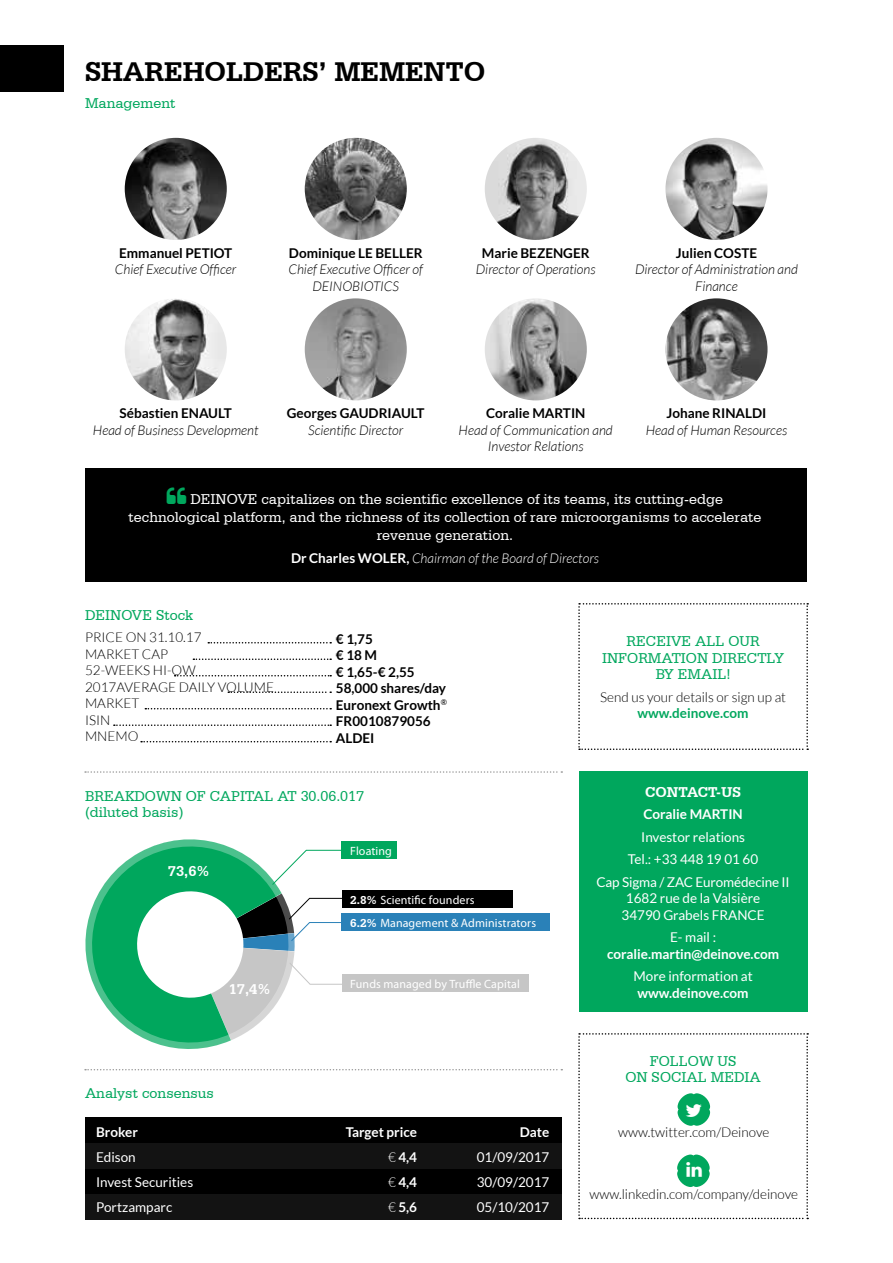
<style>
.page{position:relative;width:893px;height:1263px;background:#fff}
.page>*{position:absolute;margin:0;border:0;box-sizing:border-box;transform-origin:0 0}
.t1{font:700 28.5px "Serifa BT";color:#000}
.t2{font:15px "Serifa BT";color:#fff}
.t3{font:15px/16.5px "Serifa BT";color:#00a75d;text-align:center}
.t4{font:700 15px "Serifa BT";color:#fff}
.t5{font:italic 300 13.5px/16.5px "Lato";color:#000;text-align:center}
.t6{font:13.5px/25px "Lato";color:#fff;text-align:center}
.t7{font:700 13.5px/16.5px "Lato";color:#000}
.t8{font:300 13.5px/16.5px "Lato";color:#000}
.t9{font:700 13.5px/25px "Lato";color:#fff;text-align:justify}
.t10{font:italic 300 13.5px "Lato";color:#fff}
.t11{font:700 13.5px "Lato";color:#00a75d}
.t12{font:12px "Myriad Pro";letter-spacing:.01em;color:#fff}
.s1{font-weight:700;font-style:normal}
.s2{font-family:"Serifa BT";font-weight:700}
.s3{font-weight:300}
</style>
<div class="page">
<div style="left:85px;top:468px;width:721px;height:113px;background:#000"></div>
<div style="left:0;top:45px;width:64px;height:46px;background:#000"></div>
<div style="left:579px;top:772px;width:228px;height:240px;background:#00a75d"></div>
<svg style="left:578px;top:603px;width:230px;height:147px"></svg>
<svg style="left:208px;top:642px;width:123px;height:1px"></svg>
<svg style="left:193px;top:658px;width:138px;height:2px"></svg>
<svg style="left:175px;top:675px;width:156px;height:1px"></svg>
<svg style="left:228px;top:691px;width:103px;height:2px"></svg>
<svg style="left:145px;top:708px;width:186px;height:1px"></svg>
<svg style="left:114px;top:724px;width:217px;height:2px"></svg>
<svg style="left:141px;top:741px;width:190px;height:1px"></svg>
<svg style="left:85px;top:771px;width:477px;height:2px"></svg>
<svg style="left:85px;top:1069px;width:477px;height:1px"></svg>
<svg style="left:85px;top:839px;width:149px;height:210px"></svg>
<div style="left:342px;top:841px;width:55px;height:18px;background:#00a75d"></div>
<div style="left:342px;top:891px;width:170px;height:17px;background:#000"></div>
<div style="left:342px;top:975px;width:186px;height:17px;background:#c6c6c6"></div>
<div style="left:342px;top:914px;width:208px;height:17px;background:#2a81b8"></div>
<div style="left:85px;top:1117px;width:476px;height:102px;background:#000"></div>
<div style="left:85px;top:1143px;width:476px;height:25px;background:#131313"></div>
<div style="left:85px;top:1194px;width:476px;height:25px;background:#131313"></div>
<img style="left:125px;top:138px;width:102px;height:102px;border-radius:51px">
<img style="left:125px;top:298px;width:102px;height:102px;border-radius:50px">
<img style="left:305px;top:138px;width:102px;height:102px;border-radius:51px">
<img style="left:305px;top:298px;width:102px;height:102px">
<img style="left:485px;top:138px;width:102px;height:102px;border-radius:51px">
<img style="left:485px;top:298px;width:102px;height:102px;border-radius:51px">
<img style="left:665px;top:138px;width:102px;height:102px;border-radius:51px">
<img style="left:665px;top:298px;width:102px;height:102px;border-radius:51px">
<svg style="left:132px;top:849px;width:211px;height:191px"></svg>
<svg style="left:578px;top:1033px;width:230px;height:186px"></svg>
<h1 class="t1" style="left:85px;top:54px;width:402px">SHAREHOLDERS’ MEMENTO</h1>
<p class="t3" style="left:85px;top:95px;width:92px">Management</p>
<p class="t7" style="left:119px;top:244px;width:115px">Emmanuel PETIOT</p>
<p class="t5" style="left:115px;top:261px;width:123px">Chief Executive Officer</p>
<p class="t7" style="left:289px;top:244px;width:135px">Dominique LE BELLER</p>
<p class="t5" style="left:288px;top:261px;width:136px">Chief Executive Officer of<br>DEINOBIOTICS</p>
<p class="t7" style="left:482px;top:244px;width:109px">Marie BEZENGER</p>
<p class="t5" style="left:476px;top:261px;width:121px">Director of Operations</p>
<p class="t7" style="left:676px;top:244px;width:83px">Julien COSTE</p>
<p class="t5" style="left:635px;top:261px;width:165px">Director of Administration and<br>Finance</p>
<p class="t7" style="left:120px;top:405px;width:114px">Sébastien ENAULT</p>
<p class="t5" style="left:93px;top:422px;width:167px">Head of Business Development</p>
<p class="t7" style="left:287px;top:405px;width:139px">Georges GAUDRIAULT</p>
<p class="t5" style="left:308px;top:422px;width:97px">Scientific Director</p>
<p class="t7" style="left:486px;top:405px;width:101px">Coralie MARTIN</p>
<p class="t5" style="left:459px;top:422px;width:156px">Head of Communication and<br>Investor Relations</p>
<p class="t7" style="left:666px;top:405px;width:101px">Johane RINALDI</p>
<p class="t5" style="left:646px;top:422px;width:143px">Head of Human Resources</p>
<p class="t2" style="left:190px;top:490px;width:534px">DEINOVE capitalizes on the scientific excellence of its teams, its cutting-edge</p>
<p class="t2" style="left:128px;top:508px;width:635px">technological platform, and the richness of its collection of rare microorganisms to accelerate</p>
<p class="t2" style="left:377px;top:526px;width:138px">revenue generation.</p>
<p class="t10" style="left:291px;top:551px;width:310px"><span class="s1">Dr Charles WOLER,</span> Chairman of the Board of Directors</p>
<p class="t3" style="left:85px;top:606px;width:110px">DEINOVE Stock</p>
<p class="t8" style="left:85px;top:629px;width:191px">PRICE ON 31.10.17<br>MARKET CAP<br>52-WEEKS HI-OW<br>2017AVERAGE DAILY VOLUME<br>MARKET<br>ISIN<br>MNEMO</p>
<p class="t7" style="left:336px;top:630px;width:113px">€ 1,75<br>€ 18 M<br>€ 1,65-€ 2,55<br>58,000 shares/day<br>Euronext Growth<sup>®<br></sup>FR0010879056<br>ALDEI</p>
<p class="t3" style="left:85px;top:787px;width:281px;text-align:left">BREAKDOWN OF CAPITAL AT 30.06.017 (diluted basis)</p>
<p class="t4" style="left:168px;top:862px;width:43px">73,6%</p>
<p class="t4" style="left:229px;top:980px;width:43px">17,4%</p>
<p class="t3" style="left:85px;top:1084px;width:130px">Analyst consensus</p>
<p class="t9" style="left:96px;top:1119px;width:43px">Broker</p>
<p class="t6" style="left:96px;top:1144px;width:99px;text-align:left">Edison<br>Invest Securities<br>Portzamparc</p>
<p class="t12" style="left:350px;top:843px;width:43px">Floating</p>
<p class="t12" style="left:350px;top:892px;width:126px"><span class="s2">2.8%</span> Scientific founders</p>
<p class="t12" style="left:350px;top:915px;width:187px"><span class="s2">6.2%</span> Management &amp; Administrators</p>
<p class="t12" style="left:350px;top:976px;width:171px">Funds managed by Truffle Capital</p>
<p class="t9" style="left:388px;top:1119px;width:31px;text-indent:-42px">Target price <span class="s3">€</span> 4,4 <span class="s3">€</span> 4,4 <span class="s3">€</span> 5,6</p>
<p class="t9" style="left:520px;top:1119px;width:31px">Date</p>
<p class="t6" style="left:477px;top:1144px;width:74px;text-align:justify">01/09/2017<br>30/09/2017<br>05/10/2017</p>
<p class="t3" style="left:602px;top:633px;width:184px">RECEIVE ALL OUR<br>INFORMATION DIRECTLY<br>BY EMAIL!</p>
<p class="t8" style="left:600px;top:689px;width:187px">Send us your details or sign up at</p>
<p class="t11" style="left:638px;top:705px;width:112px">www.deinove.com</p>
<p class="t4" style="left:645px;top:783px;width:98px">CONTACT-US</p>
<p class="t9" style="left:643px;top:802px;width:101px">Coralie MARTIN</p>
<p class="t6" style="left:596px;top:826px;width:195px;line-height:22.5px">Investor relations<br>Tel.: +33 448 19 01 60<br>Cap Sigma / ZAC Euromédecine II</p>
<p class="t6" style="left:622px;top:890px;width:145px;line-height:16.5px">1682 rue de la Valsière<br>34790 Grabels FRANCE</p>
<p class="t6" style="left:670px;top:925px;width:47px">E- mail :</p>
<p class="t9" style="left:607px;top:941px;width:174px">coralie.martin@deinove.com</p>
<p class="t6" style="left:633px;top:964px;width:121px">More information at</p>
<p class="t9" style="left:638px;top:980px;width:112px">www.deinove.com</p>
<p class="t3" style="left:625px;top:1052px;width:137px">FOLLOW US<br>ON SOCIAL MEDIA</p>
<p class="t8" style="left:618px;top:1124px;width:153px">www.twitter.com/Deinove</p>
<p class="t8" style="left:590px;top:1186px;width:210px">www.linkedin.com/company/deinove</p>
</div>
